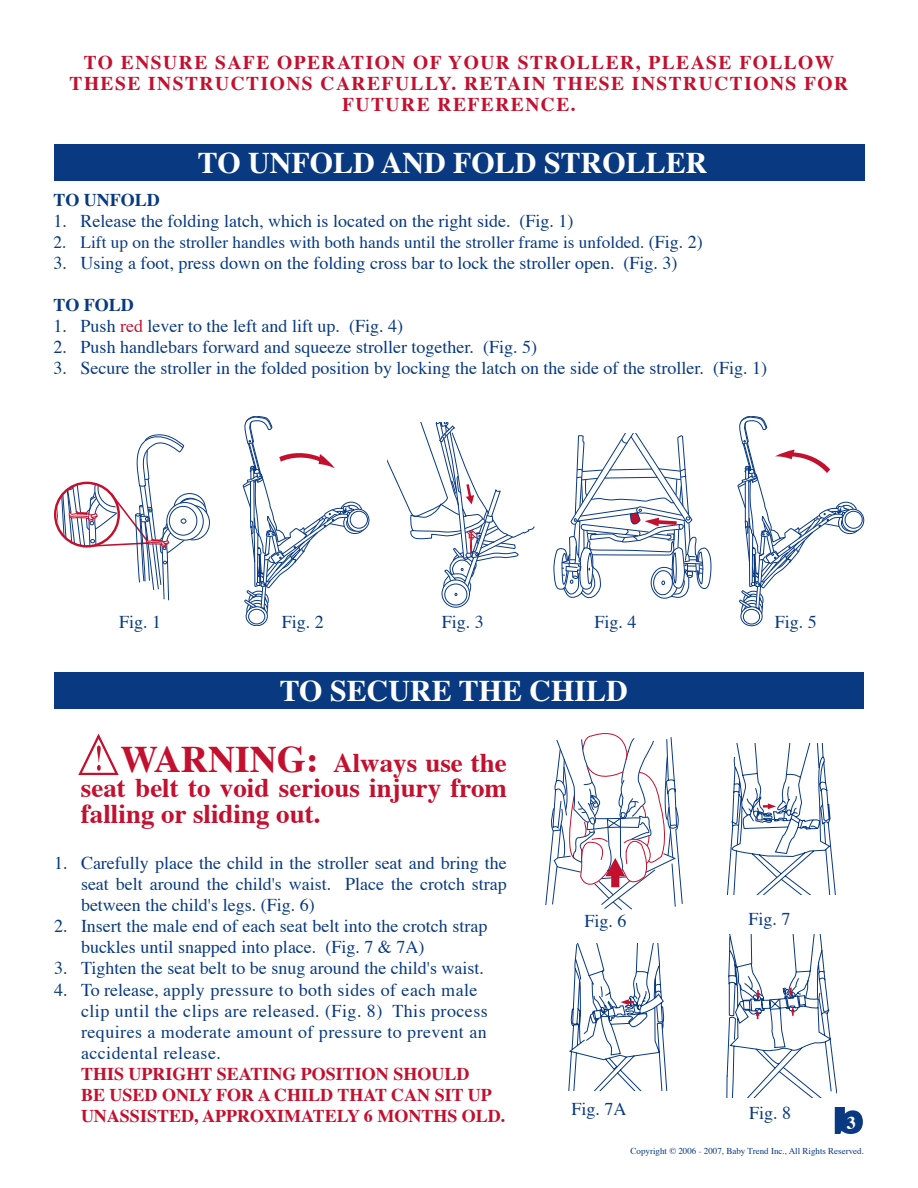
<style>
.page{position:relative;width:918px;height:1188px;background:#fff}
.page>*{position:absolute;margin:0;border:0;box-sizing:border-box;transform-origin:0 0}
.t1{font:700 30px "Times";color:#fff}
.t2{font:700 27px/25.5px "Times";color:#c3102f;text-align:justify}
.t3{font:700 19.5px/21px "Times";letter-spacing:.075em;color:#c3102f;text-align:center}
.t4{font:18px/21px "Times";color:#083981;text-align:justify}
.t5{font:18px/21px "Times";letter-spacing:.025em;color:#083981}
.t6{font:700 18px/21px "Times";color:#c3102f}
.t7{font:700 18px "Times";color:#083981}
.t8{font:700 18px "Times";color:#fff}
.t9{font:17.25px "Times";color:#083981}
.t10{font:9px "Times";color:#083981}
.s1{font-size:18px}
.s2{color:#c3102f}
.s3{font-size:37.5px}
</style>
<div class="page">
<div style="left:54px;top:673px;width:810px;height:36px;background:#083981"></div>
<svg style="left:835px;top:1107px;width:28px;height:27px"></svg>
<svg style="left:78px;top:734px;width:41px;height:41px"></svg>
<svg style="left:545px;top:733px;width:138px;height:177px"></svg>
<div style="left:54px;top:144px;width:810px;height:37px;background:#083981"></div>
<div style="left:842px;top:509px;width:22px;height:23px;border:1px solid #083981;border-radius:50%"></div>
<div style="left:845px;top:511px;width:18px;height:18px;border:1px solid #083981;border-radius:50%"></div>
<svg style="left:738px;top:416px;width:123px;height:210px"></svg>
<div style="left:174px;top:493px;width:32px;height:30px;border:1px solid #083981;border-radius:50%"></div>
<div style="left:178px;top:498px;width:24px;height:22px;border:1px solid #083981;border-radius:50%"></div>
<svg style="left:176px;top:499px;width:31px;height:30px"></svg>
<div style="left:175px;top:499px;width:32px;height:30px;border:1px solid #083981;border-radius:50%"></div>
<svg style="left:177px;top:506px;width:32px;height:34px"></svg>
<div style="left:176px;top:505px;width:34px;height:35px;border:1px solid #083981;border-radius:50%"></div>
<svg style="left:167px;top:503px;width:36px;height:37px"></svg>
<div style="left:166px;top:502px;width:38px;height:39px;border:1px solid #083981;border-radius:50%"></div>
<div style="left:169px;top:506px;width:28px;height:30px;border:1px solid #083981;border-radius:50%"></div>
<svg style="left:57px;top:434px;width:129px;height:166px"></svg>
<div style="left:54px;top:482px;width:66px;height:66px;border:2px solid #c3102f;border-radius:50%"></div>
<div style="left:348px;top:509px;width:21px;height:22px;background:#244f8f;border-radius:50%"></div>
<div style="left:347px;top:509px;width:22px;height:23px;border:1px solid #083981;border-radius:50%"></div>
<div style="left:350px;top:511px;width:18px;height:17px;border:1px solid #083981;border-radius:50%"></div>
<svg style="left:243px;top:416px;width:124px;height:210px"></svg>
<div style="left:442px;top:580px;width:28px;height:28px;border:1px solid #083981;border-radius:50%"></div>
<div style="left:445px;top:584px;width:22px;height:21px;border:1px solid #083981;border-radius:50%"></div>
<svg style="left:387px;top:422px;width:147px;height:174px"></svg>
<svg style="left:553px;top:433px;width:158px;height:166px"></svg>
<svg style="left:727px;top:744px;width:109px;height:151px"></svg>
<svg style="left:568px;top:944px;width:100px;height:147px"></svg>
<svg style="left:726px;top:934px;width:111px;height:164px"></svg>
<p class="t3" style="left:70px;top:52px;width:780px">TO ENSURE SAFE OPERATION OF YOUR STROLLER, PLEASE FOLLOW<br>THESE INSTRUCTIONS CAREFULLY. RETAIN THESE INSTRUCTIONS FOR<br>FUTURE REFERENCE.</p>
<h1 class="t1" style="left:198px;top:143px;width:511px">TO UNFOLD AND FOLD STROLLER</h1>
<p class="t7" style="left:54px;top:188px;width:108px">TO UNFOLD</p>
<p class="t4" style="left:54px;top:212px;width:521px">1. Release the folding latch, which is located on the right side. (Fig. 1)</p>
<p class="t9" style="left:54px;top:232px;width:651px">2. Lift up on the stroller handles with both hands until the stroller frame is unfolded. <span class="s1">(Fig. 2)</span></p>
<p class="t4" style="left:54px;top:254px;width:625px">3. Using a foot, press down on the folding cross bar to lock the stroller open. (Fig. 3)</p>
<p class="t7" style="left:54px;top:293px;width:82px">TO FOLD</p>
<p class="t4" style="left:54px;top:317px;width:351px">1. Push <span class="s2">red</span> lever to the left and lift up. (Fig. 4)</p>
<p class="t4" style="left:54px;top:338px;width:485px">2. Push handlebars forward and squeeze stroller together. (Fig. 5)</p>
<p class="t4" style="left:54px;top:359px;width:715px">3. Secure the stroller in the folded position by locking the latch on the side of the stroller. (Fig. 1)</p>
<p class="t4" style="left:119px;top:613px;width:44px">Fig. 1</p>
<p class="t4" style="left:282px;top:613px;width:44px">Fig. 2</p>
<p class="t4" style="left:442px;top:613px;width:44px">Fig. 3</p>
<p class="t4" style="left:594px;top:613px;width:44px">Fig. 4</p>
<p class="t4" style="left:775px;top:613px;width:44px">Fig. 5</p>
<h1 class="t1" style="left:280px;top:671px;width:350px">TO SECURE THE CHILD</h1>
<h2 class="t2" style="left:81px;top:751px;width:428px;text-indent:40px"><span class="s3">WARNING:</span> Always use the seat belt to void serious injury from falling or sliding out.</h2>
<p class="t4" style="left:81px;top:854px;width:427px;text-indent:-27px">1. Carefully place the child in the stroller seat and bring the seat belt around the child's waist. Place the crotch strap between the child's legs. (Fig. 6)</p>
<p class="t4" style="left:81px;top:917px;width:408px;text-indent:-27px">2. Insert the male end of each seat belt into the crotch strap buckles until snapped into place. (Fig. 7 &amp; 7A)</p>
<p class="t4" style="left:54px;top:959px;width:432px">3. Tighten the seat belt to be snug around the child's waist.</p>
<p class="t5" style="left:81px;top:980px;width:408px;text-indent:-27px">4. To release, apply pressure to both sides of each male clip until the clips are released. (Fig. 8) This process requires a moderate amount of pressure to prevent an accidental release.</p>
<p class="t6" style="left:81px;top:1064px;width:426px">THIS UPRIGHT SEATING POSITION SHOULD<br>BE USED ONLY FOR A CHILD THAT CAN SIT UP<br>UNASSISTED, APPROXIMATELY 6 MONTHS OLD.</p>
<p class="t4" style="left:585px;top:911px;width:44px">Fig. 6</p>
<p class="t4" style="left:748px;top:909px;width:44px">Fig. 7</p>
<p class="t4" style="left:572px;top:1100px;width:57px">Fig. 7A</p>
<p class="t4" style="left:749px;top:1104px;width:44px">Fig. 8</p>
<p class="t8" style="left:847px;top:1111px;width:10px">3</p>
<p class="t10" style="left:631px;top:1146px;width:235px">Copyright © 2006 - 2007, Baby Trend Inc., All Rights Reserved.</p>
</div>
